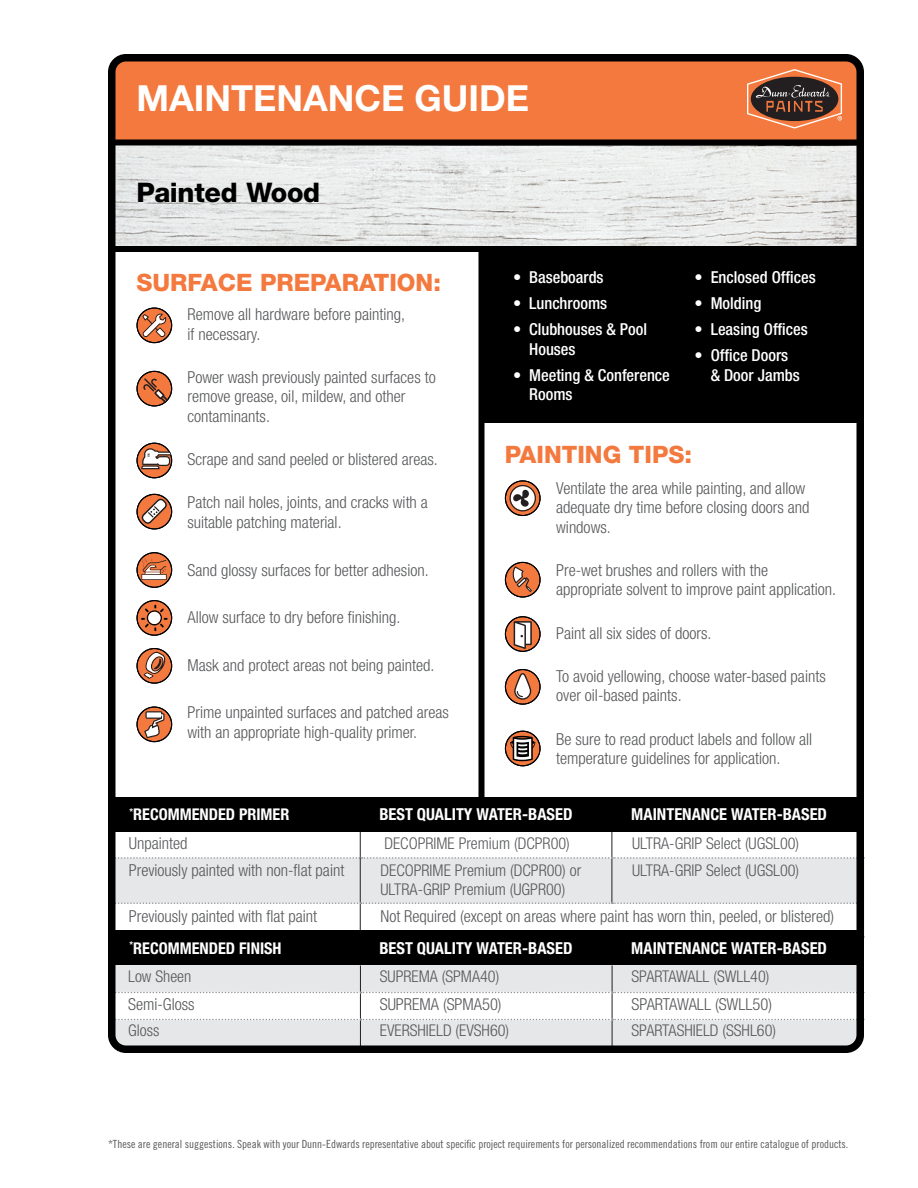
<style>
.page{position:relative;width:918px;height:1188px;background:#fff}
.page>*{position:absolute;margin:0;border:0;box-sizing:border-box;transform-origin:0 0}
.Maintenance_Guide{font:700 36px "Helvetica Neue LT Std";color:#fff}
.Substrate{font:800 27px "Helvetica Neue LT Std";letter-spacing:-.02em;color:#000001}
.Orange_Subs{font:800 24px "Helvetica Neue LT Std";color:#f4793e}
.Bullets_2{font:300 condensed 16.5px/19.5px "Helvetica Neue LT Std";color:#57585a}
.Table_Body{font:300 condensed 16.5px "Helvetica Neue LT Std";color:#57585a}
.t1{font:500 condensed 16.5px/19.5px "Helvetica Neue LT Std";color:#fff}
.Table_Reverse_2{font:700 condensed 16.5px "Helvetica Neue LT Std";color:#fff}
.Table_Body-2{font:300 condensed 16.2px/19.2px "Helvetica Neue LT Std";color:#57585a}
.Table_Reverse{font:700 condensed 16.2px "Helvetica Neue LT Std";color:#fff}
.Legal{font:11.25px "Trade Gothic Cond Eighteen";color:#57585a}
</style>
<div class="page">
<div style="left:481px;top:251px;width:380px;height:172px;background:#000001"></div>
<div style="left:117px;top:63px;width:738px;height:77px;background:#f4793e"></div>
<img style="left:117px;top:146px;width:738px;height:100px">
<svg style="left:747px;top:69px;width:95px;height:60px"></svg>
<div style="left:112px;top:246px;width:748px;height:6px;background:#000001"></div>
<div style="left:112px;top:140px;width:748px;height:6px;background:#000001"></div>
<svg style="left:117px;top:859px;width:738px;height:71px;fill:#e6e7e9"></svg>
<hr style="left:612px;top:859px;width:1px;height:44px;background:#231f20">
<svg style="left:117px;top:832px;width:738px;height:27px"></svg>
<hr style="left:360px;top:858px;width:1px;height:45px;background:#231f20">
<svg style="left:117px;top:903px;width:738px;height:1px"></svg>
<hr style="left:360px;top:904px;width:1px;height:32px;background:#231f20">
<div style="left:111px;top:797px;width:750px;height:35px;background:#000001"></div>
<svg style="left:505px;top:669px;width:36px;height:36px"></svg>
<svg style="left:505px;top:731px;width:36px;height:35px"></svg>
<svg style="left:117px;top:966px;width:738px;height:78px"></svg>
<div style="left:112px;top:930px;width:748px;height:35px;background:#000001"></div>
<svg style="left:137px;top:706px;width:35px;height:36px"></svg>
<svg style="left:505px;top:562px;width:36px;height:36px"></svg>
<svg style="left:505px;top:616px;width:36px;height:36px"></svg>
<div style="left:108px;top:54px;width:756px;height:999px;border:8px solid #000001;border-radius:14px"></div>
<div style="left:137px;top:371px;width:35px;height:36px;border:1px solid #000001;border-radius:50%"></div>
<svg style="left:137px;top:371px;width:35px;height:35px"></svg>
<svg style="left:156px;top:391px;width:7px;height:6px"></svg>
<svg style="left:137px;top:307px;width:35px;height:36px"></svg>
<svg style="left:137px;top:648px;width:35px;height:36px"></svg>
<svg style="left:137px;top:552px;width:35px;height:36px"></svg>
<svg style="left:137px;top:600px;width:35px;height:36px"></svg>
<svg style="left:505px;top:480px;width:36px;height:36px"></svg>
<div style="left:478px;top:251px;width:6px;height:551px;background:#000001"></div>
<svg style="left:137px;top:443px;width:35px;height:35px"></svg>
<svg style="left:137px;top:494px;width:35px;height:36px"></svg>
<p class="Maintenance_Guide" style="left:137px;top:76px;width:394px">MAINTENANCE GUIDE</p>
<p class="Substrate" style="left:137px;top:176px;width:185px">Painted Wood</p>
<p class="Orange_Subs" style="left:137px;top:268px;width:306px">SURFACE PREPARATION:</p>
<p class="Bullets_2" style="left:188px;top:304px;width:219px">Remove all hardware before painting, if necessary.</p>
<p class="Bullets_2" style="left:188px;top:367px;width:250px">Power wash previously painted surfaces to remove grease, oil, mildew, and other contaminants.</p>
<p class="Bullets_2" style="left:188px;top:449px;width:252px">Scrape and sand peeled or blistered areas.</p>
<p class="Bullets_2" style="left:188px;top:493px;width:242px">Patch nail holes, joints, and cracks with a suitable patching material.</p>
<p class="Bullets_2" style="left:188px;top:560px;width:243px">Sand glossy surfaces for better adhesion.</p>
<p class="Bullets_2" style="left:188px;top:607px;width:215px">Allow surface to dry before finishing.</p>
<p class="Bullets_2" style="left:188px;top:655px;width:249px">Mask and protect areas not being painted.</p>
<p class="Bullets_2" style="left:188px;top:703px;width:263px">Prime unpainted surfaces and patched areas with an appropriate high-quality primer.</p>
<p class="t1" style="left:513px;top:267px;width:92px">• Baseboards</p>
<p class="t1" style="left:513px;top:293px;width:96px">• Lunchrooms</p>
<p class="t1" style="left:529px;top:319px;width:119px;text-indent:-16px">• Clubhouses &amp; Pool<br>Houses</p>
<p class="t1" style="left:529px;top:365px;width:142px;text-indent:-16px">• Meeting &amp; Conference<br>Rooms</p>
<p class="t1" style="left:694px;top:267px;width:123px">• Enclosed Offices</p>
<p class="t1" style="left:694px;top:293px;width:68px">• Molding</p>
<p class="t1" style="left:694px;top:319px;width:115px">• Leasing Offices</p>
<p class="t1" style="left:711px;top:345px;width:91px;text-indent:-16px">• Office Doors &amp; Door Jambs</p>
<p class="Orange_Subs" style="left:505px;top:440px;width:189px">PAINTING TIPS:</p>
<p class="Bullets_2" style="left:556px;top:478px;width:255px">Ventilate the area while painting, and allow adequate dry time before closing doors and windows.</p>
<p class="Bullets_2" style="left:556px;top:560px;width:281px">Pre-wet brushes and rollers with the appropriate solvent to improve paint application.</p>
<p class="Bullets_2" style="left:556px;top:623px;width:157px">Paint all six sides of doors.</p>
<p class="Bullets_2" style="left:556px;top:666px;width:271px">To avoid yellowing, choose water-based paints over oil-based paints.</p>
<p class="Bullets_2" style="left:556px;top:729px;width:258px">Be sure to read product labels and follow all temperature guidelines for application.</p>
<p class="Table_Reverse" style="left:130px;top:804px;width:161px"><sup>*</sup>RECOMMENDED PRIMER</p>
<p class="Table_Reverse_2" style="left:379px;top:804px;width:195px">BEST QUALITY WATER-BASED</p>
<p class="Table_Reverse_2" style="left:631px;top:804px;width:197px">MAINTENANCE WATER-BASED</p>
<p class="Table_Body" style="left:129px;top:834px;width:60px">Unpainted</p>
<p class="Table_Body-2" style="left:384px;top:834px;width:187px">DECOPRIME Premium (DCPR00)</p>
<p class="Table_Body-2" style="left:632px;top:834px;width:169px">ULTRA-GRIP Select (UGSL00)</p>
<p class="Table_Body" style="left:129px;top:861px;width:217px">Previously painted with non-flat paint</p>
<p class="Table_Body-2" style="left:381px;top:860px;width:202px">DECOPRIME Premium (DCPR00) or<br>ULTRA-GRIP Premium (UGPR00)</p>
<p class="Table_Body-2" style="left:632px;top:860px;width:169px">ULTRA-GRIP Select (UGSL00)</p>
<p class="Table_Body" style="left:129px;top:906px;width:190px">Previously painted with flat paint</p>
<p class="Table_Body" style="left:381px;top:906px;width:455px">Not Required (except on areas where paint has worn thin, peeled, or blistered)</p>
<p class="Table_Reverse" style="left:130px;top:938px;width:153px"><sup>*</sup>RECOMMENDED FINISH</p>
<p class="Table_Reverse_2" style="left:379px;top:938px;width:195px">BEST QUALITY WATER-BASED</p>
<p class="Table_Reverse_2" style="left:631px;top:938px;width:197px">MAINTENANCE WATER-BASED</p>
<p class="Table_Body-2" style="left:128px;top:967px;width:65px">Low Sheen</p>
<p class="Table_Body-2" style="left:380px;top:967px;width:121px">SUPREMA (SPMA40)</p>
<p class="Table_Body-2" style="left:631px;top:967px;width:139px">SPARTAWALL (SWLL40)</p>
<p class="Table_Body" style="left:128px;top:994px;width:68px">Semi-Gloss</p>
<p class="Table_Body" style="left:380px;top:994px;width:123px">SUPREMA (SPMA50)</p>
<p class="Table_Body" style="left:631px;top:994px;width:142px">SPARTAWALL (SWLL50)</p>
<p class="Table_Body-2" style="left:128px;top:1021px;width:33px">Gloss</p>
<p class="Table_Body-2" style="left:380px;top:1021px;width:131px">EVERSHIELD (EVSH60)</p>
<p class="Table_Body-2" style="left:631px;top:1021px;width:146px">SPARTASHIELD (SSHL60)</p>
<p class="Legal" style="left:108px;top:1137px;width:742px">*These are general suggestions. Speak with your Dunn-Edwards representative about specific project requirements for personalized recommendations from our entire catalogue of products.</p>
</div>
